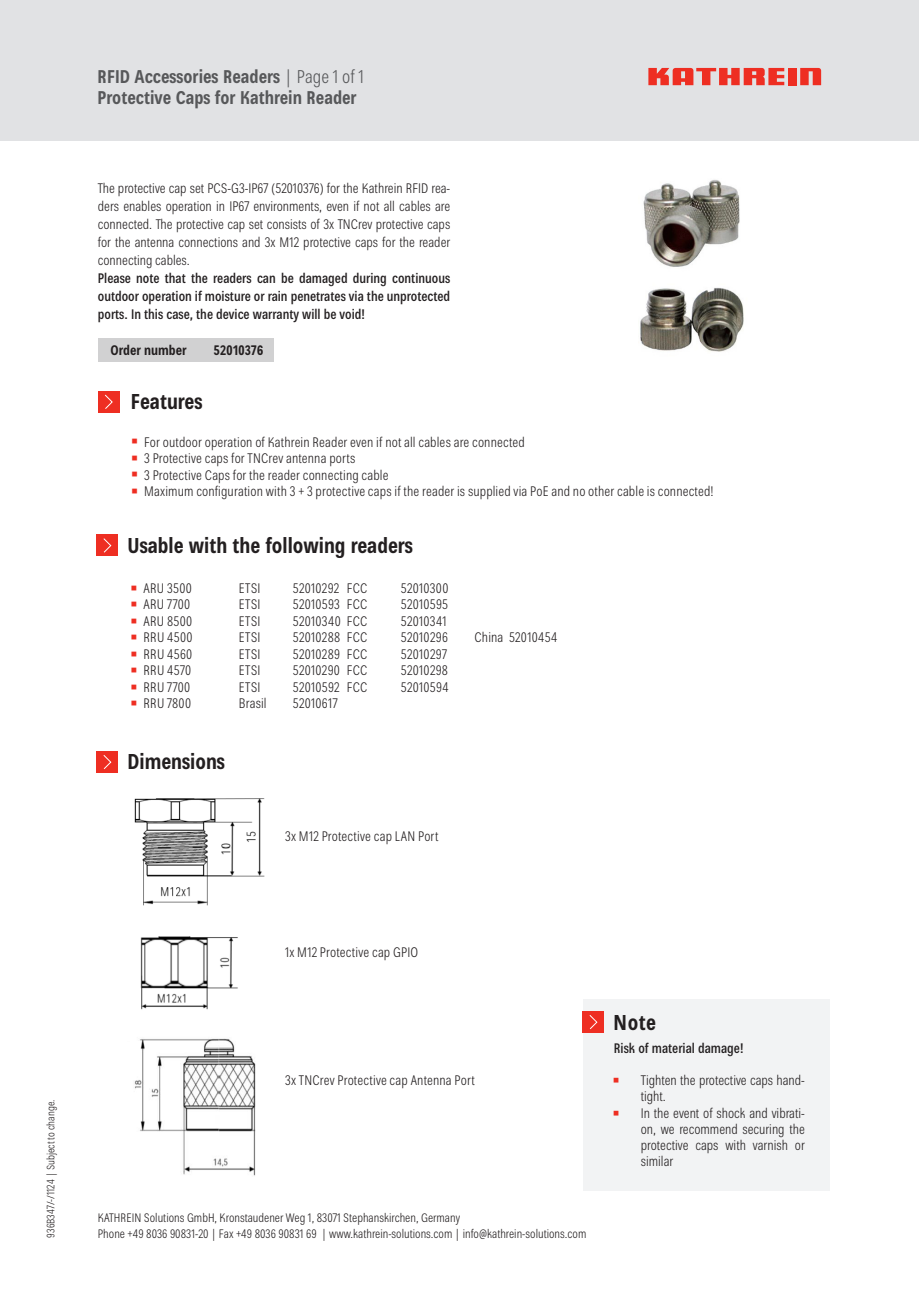
<style>
.page{position:relative;width:919px;height:1289px;background:#fff}
.page>*{position:absolute;margin:0;border:0;box-sizing:border-box;transform-origin:0 0}
.t1{font:700 condensed 21px "Kathrein 77";color:#231f20}
.t2{font:700 condensed 18px/21px "Kathrein 77";color:#57585a}
.t3{font:300 condensed 13.5px/18px "Kathrein 47";letter-spacing:.01em;color:#231f20;text-align:justify}
.t4{font:500 condensed 13.5px/18px "Kathrein 67";color:#231f20;text-align:justify}
.t5{font:700 condensed 13.5px "Kathrein 77";color:#231f20}
.t6{font:300 condensed 12px/16.2px "Kathrein 47";color:#231f20}
.t7{font:300 condensed 10.5px "Kathrein 47";color:#231f20}
.s1{font-family:"Kathrein 47";font-weight:300}
.s2{font-family:"Arial";font-weight:700;font-stretch:normal;font-size:18px;color:#ee2e22}
.s3{color:#ee2e22}
</style>
<div class="page">
<div style="left:0;top:0;width:918px;height:140px;background:#e1e2e4"></div>
<div style="left:787px;top:68px;width:9px;height:17px;background:#ee2e22"></div>
<svg style="left:800px;top:68px;width:21px;height:17px"></svg>
<svg style="left:648px;top:68px;width:136px;height:17px"></svg>
<img style="left:640px;top:179px;width:104px;height:173px">
<div style="left:97px;top:535px;width:21px;height:21px;background:#ee2e22"></div>
<svg style="left:103px;top:538px;width:9px;height:15px"></svg>
<div style="left:98px;top:391px;width:21px;height:21px;background:#ee2e22"></div>
<svg style="left:105px;top:394px;width:8px;height:15px"></svg>
<div style="left:97px;top:751px;width:21px;height:21px;background:#ee2e22"></div>
<svg style="left:103px;top:755px;width:9px;height:14px"></svg>
<img style="left:134px;top:798px;width:131px;height:108px">
<img style="left:140px;top:936px;width:98px;height:74px">
<img style="left:134px;top:1038px;width:122px;height:138px">
<div style="left:583px;top:998px;width:246px;height:192px;background:#f2f3f4"></div>
<div style="left:583px;top:1011px;width:21px;height:21px;background:#ee2e22"></div>
<svg style="left:589px;top:1015px;width:8px;height:14px"></svg>
<div style="left:98px;top:338px;width:176px;height:24px;background:#d1d1d2"></div>
<p class="t7" style="left:46px;top:1237px;width:140px;rotate:-90deg">936B347/-/1124 | Subject to change.</p>
<h2 class="t2" style="left:98px;top:67px;width:268px">RFID Accessories Readers <span class="s1">| Page 1 of 1<br></span>Protective Caps for Kathrein Reader</h2>
<p class="t3" style="left:98px;top:180px;width:354px">The protective cap set PCS-G3-IP67 (52010376) for the Kathrein RFID rea&shy;ders enables operation in IP67 environments, even if not all cables are connected. The protective cap set consists of 3x TNCrev protective caps for the antenna connections and 3x M12 protective caps for the reader connecting cables.</p>
<p class="t4" style="left:98px;top:270px;width:354px">Please note that the readers can be damaged during continuous outdoor operation if moisture or rain penetrates via the unprotected ports. In this case, the device warranty will be void!</p>
<p class="t5" style="left:111px;top:344px;width:78px">Order number</p>
<p class="t5" style="left:213px;top:344px;width:51px">52010376</p>
<h1 class="t1" style="left:131px;top:393px;width:73px">Features</h1>
<p class="t3" style="left:131px;top:434px;width:395px"><span class="s2">▪</span> For outdoor operation of Kathrein Reader even if not all cables are connected</p>
<p class="t3" style="left:131px;top:450px;width:226px"><span class="s2">▪</span> 3 Protective caps for TNCrev antenna ports</p>
<p class="t3" style="left:131px;top:467px;width:259px"><span class="s2">▪</span> 3 Protective Caps for the reader connecting cable</p>
<p class="t3" style="left:131px;top:483px;width:583px"><span class="s2">▪</span> Maximum configuration with 3 + 3 protective caps if the reader is supplied via PoE and no other cable is connected!</p>
<h1 class="t1" style="left:128px;top:537px;width:287px">Usable with the following readers</h1>
<p class="t3" style="left:131px;top:580px;width:63px"><span class="s2">▪</span> ARU 3500</p>
<p class="t3" style="left:239px;top:580px;width:23px">ETSI</p>
<p class="t3" style="left:293px;top:580px;width:76px">52010292 FCC</p>
<p class="t3" style="left:401px;top:580px;width:49px">52010300</p>
<p class="t3" style="left:131px;top:596px;width:61px"><span class="s2">▪</span> ARU 7700</p>
<p class="t3" style="left:239px;top:596px;width:23px">ETSI</p>
<p class="t3" style="left:293px;top:596px;width:76px">52010593 FCC</p>
<p class="t3" style="left:401px;top:596px;width:49px">52010595</p>
<p class="t3" style="left:131px;top:613px;width:63px"><span class="s2">▪</span> ARU 8500</p>
<p class="t3" style="left:239px;top:613px;width:23px">ETSI</p>
<p class="t3" style="left:293px;top:613px;width:76px">52010340 FCC</p>
<p class="t3" style="left:401px;top:613px;width:47px">52010341</p>
<p class="t3" style="left:131px;top:629px;width:63px"><span class="s2">▪</span> RRU 4500</p>
<p class="t3" style="left:239px;top:629px;width:23px">ETSI</p>
<p class="t3" style="left:293px;top:629px;width:76px">52010288 FCC</p>
<p class="t3" style="left:401px;top:629px;width:48px">52010296</p>
<p class="t3" style="left:474px;top:629px;width:85px">China 52010454</p>
<p class="t3" style="left:131px;top:646px;width:63px"><span class="s2">▪</span> RRU 4560</p>
<p class="t3" style="left:239px;top:646px;width:23px">ETSI</p>
<p class="t3" style="left:293px;top:646px;width:76px">52010289 FCC</p>
<p class="t3" style="left:401px;top:646px;width:47px">52010297</p>
<p class="t3" style="left:131px;top:662px;width:62px"><span class="s2">▪</span> RRU 4570</p>
<p class="t3" style="left:239px;top:662px;width:23px">ETSI</p>
<p class="t3" style="left:293px;top:662px;width:76px">52010290 FCC</p>
<p class="t3" style="left:401px;top:662px;width:49px">52010298</p>
<p class="t3" style="left:131px;top:679px;width:61px"><span class="s2">▪</span> RRU 7700</p>
<p class="t3" style="left:239px;top:679px;width:23px">ETSI</p>
<p class="t3" style="left:293px;top:679px;width:76px">52010592 FCC</p>
<p class="t3" style="left:401px;top:679px;width:49px">52010594</p>
<p class="t3" style="left:131px;top:695px;width:62px"><span class="s2">▪</span> RRU 7800</p>
<p class="t3" style="left:239px;top:695px;width:29px">Brasil</p>
<p class="t3" style="left:293px;top:695px;width:46px">52010617</p>
<h1 class="t1" style="left:128px;top:753px;width:99px">Dimensions</h1>
<p class="t3" style="left:285px;top:828px;width:155px">3x M12 Protective cap LAN Port</p>
<p class="t3" style="left:285px;top:944px;width:135px">1x M12 Protective cap GPIO</p>
<p class="t3" style="left:285px;top:1072px;width:191px">3x TNCrev Protective cap Antenna Port</p>
<p class="t6" style="left:98px;top:1210px;width:490px">KATHREIN Solutions GmbH, Kronstaudener Weg 1, 83071 Stephanskirchen, Germany<br>Phone +49 8036 90831-20 | Fax +49 8036 90831 69 | www.kathrein-solutions.com | info@kathrein-solutions.com</p>
<h1 class="t1" style="left:613px;top:1013px;width:44px">Note</h1>
<p class="t4" style="left:613px;top:1040px;width:131px">Risk of material damage!</p>
<p class="t3" style="left:640px;top:1073px;width:166px;line-height:16.2px;text-indent:-27px"><span class="s3">•</span> Tighten the protective caps hand&shy;tight.</p>
<p class="t3" style="left:640px;top:1105px;width:166px;line-height:16.2px;text-indent:-27px"><span class="s3">•</span> In the event of shock and vibrati&shy;on, we recommend securing the protective caps with varnish or similar</p>
</div>
